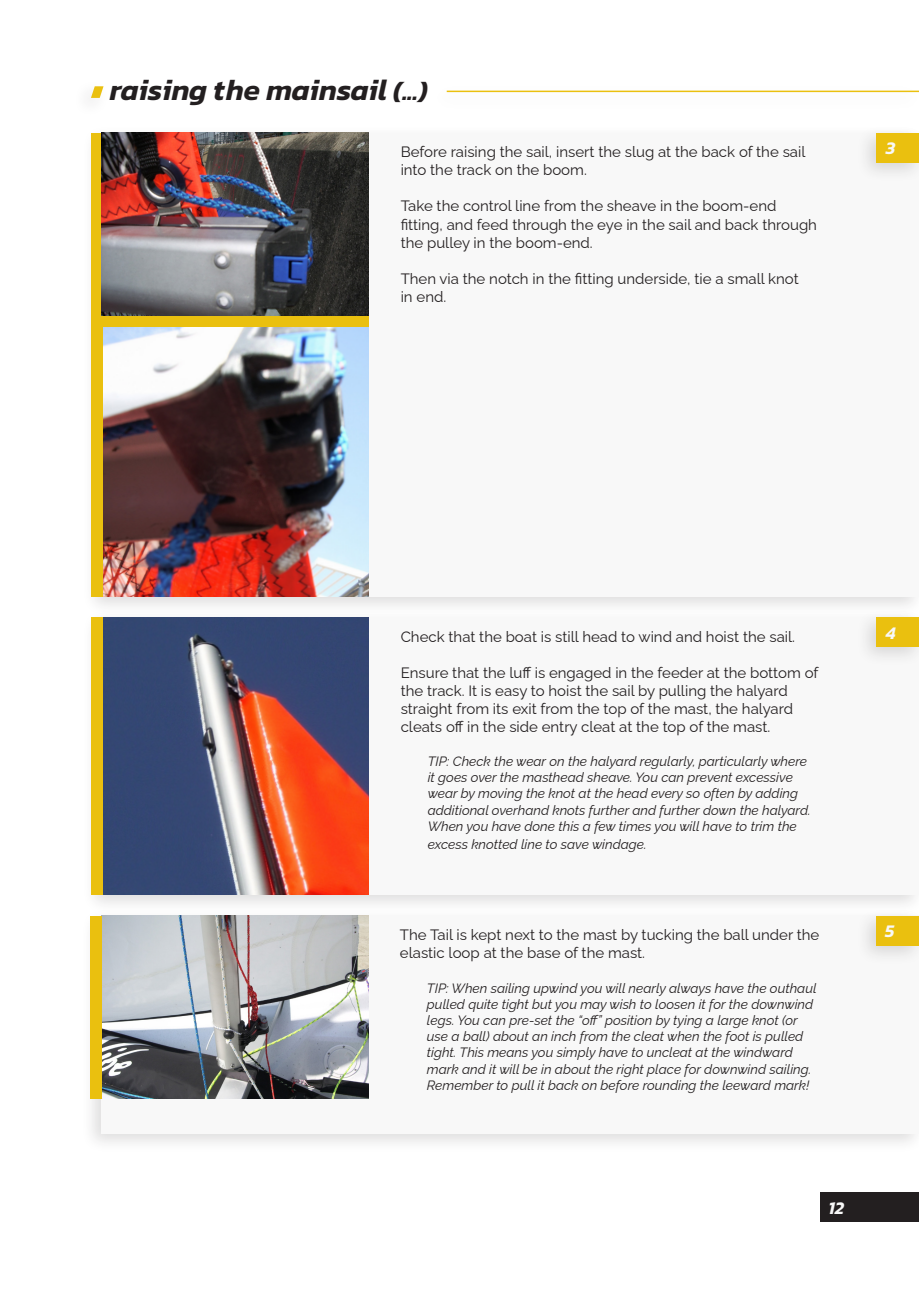
<style>
.page{position:relative;width:919px;height:1289px;background:#fff}
.page>*{position:absolute;margin:0;border:0;box-sizing:border-box;transform-origin:0 0}
.t1{font:italic 600 30px "Kanit";color:#231f20}
.Inst_Numbers{font:italic 600 18px "Kanit";color:#f8f8f8}
.Instructions{font:15px "Raleway";color:#231f20}
.Instructions-2{font:italic 13.5px/16.2px "Raleway";color:#231f20}
.s1{font-size:27px}
</style>
<div class="page">
<div style="left:820px;top:1192px;width:98px;height:30px;background:#231f20"></div>
<div style="left:81px;top:124px;width:837px;height:492px;background:#231f20;opacity:.15"></div>
<div style="left:102px;top:133px;width:816px;height:463px;background:#f8f8f8"></div>
<div style="left:81px;top:608px;width:837px;height:307px;background:#231f20;opacity:.15"></div>
<div style="left:102px;top:617px;width:816px;height:277px;background:#f8f8f8"></div>
<img style="left:102px;top:327px;width:267px;height:269px">
<img style="left:102px;top:617px;width:267px;height:277px">
<div style="left:91px;top:133px;width:11px;height:463px;background:#eac00f"></div>
<div style="left:91px;top:617px;width:11px;height:277px;background:#eac00f"></div>
<div style="left:91px;top:315px;width:278px;height:12px;background:#eac00f"></div>
<div style="left:856px;top:124px;width:62px;height:59px;background:#231f20;opacity:.15"></div>
<div style="left:876px;top:133px;width:42px;height:30px;background:#eac00f"></div>
<div style="left:856px;top:608px;width:62px;height:59px;background:#231f20;opacity:.15"></div>
<div style="left:876px;top:617px;width:42px;height:30px;background:#eac00f"></div>
<img style="left:102px;top:133px;width:267px;height:182px">
<svg style="left:91px;top:86px;width:12px;height:12px"></svg>
<div style="left:428px;top:82px;width:490px;height:30px;background:#231f20;opacity:.15"></div>
<hr style="left:446px;top:91px;width:472px;height:1px;background:#eac00f">
<div style="left:81px;top:907px;width:837px;height:247px;background:#231f20;opacity:.15"></div>
<div style="left:101px;top:915px;width:817px;height:218px;background:#f8f8f8"></div>
<img style="left:102px;top:915px;width:266px;height:183px">
<div style="left:90px;top:915px;width:12px;height:183px;background:#eac00f"></div>
<div style="left:855px;top:907px;width:63px;height:58px;background:#231f20;opacity:.15"></div>
<div style="left:875px;top:915px;width:43px;height:30px;background:#eac00f"></div>
<p class="t1" style="left:110px;top:67px;width:319px">raising the mainsail <span class="s1">(...)</span></p>
<p class="Instructions" style="left:400px;top:140px;width:406px">Before raising the sail, insert the slug at the back of the sail</p>
<p class="Instructions" style="left:400px;top:158px;width:188px">into the track on the boom.</p>
<p class="Instructions" style="left:400px;top:194px;width:377px">Take the control line from the sheave in the boom-end</p>
<p class="Instructions" style="left:400px;top:212px;width:418px">fitting, and feed through the eye in the sail and back through</p>
<p class="Instructions" style="left:400px;top:230px;width:194px">the pulley in the boom-end.</p>
<p class="Instructions" style="left:400px;top:266px;width:399px">Then via the notch in the fitting underside, tie a small knot</p>
<p class="Instructions" style="left:400px;top:284px;width:47px">in end.</p>
<p class="Inst_Numbers" style="left:885px;top:135px;width:11px">3</p>
<p class="Instructions" style="left:400px;top:624px;width:396px">Check that the boat is still head to wind and hoist the sail.</p>
<p class="Instructions" style="left:400px;top:660px;width:419px">Ensure that the luff is engaged in the feeder at the bottom of</p>
<p class="Instructions" style="left:400px;top:678px;width:388px">the track. It is easy to hoist the sail by pulling the halyard</p>
<p class="Instructions" style="left:400px;top:696px;width:394px">straight from its exit from the top of the mast, the halyard</p>
<p class="Instructions" style="left:400px;top:714px;width:371px">cleats off in the side entry cleat at the top of the mast.</p>
<p class="Instructions-2" style="left:427px;top:751px;width:384px">TIP: Check the wear on the halyard regularly, particularly where it goes over the masthead sheave. You can prevent excessive wear by moving the knot at the head every so often by adding additional overhand knots further and further down the halyard.<br>When you have done this a few times you will have to trim the</p>
<p class="Instructions-2" style="left:427px;top:834px;width:220px">excess knotted line to save windage.</p>
<p class="Instructions" style="left:400px;top:923px;width:421px">The Tail is kept next to the mast by tucking the ball under the</p>
<p class="Instructions" style="left:400px;top:941px;width:247px">elastic loop at the base of the mast.</p>
<p class="Instructions-2" style="left:427px;top:978px;width:391px">TIP: When sailing upwind you will nearly always have the outhaul pulled quite tight but you may wish to loosen it for the downwind legs. You can pre-set the “off” position by tying a large knot (or use a ball) about an inch from the cleat when the foot is pulled tight. This means you simply have to uncleat at the windward mark and it will be in about the right place for downwind sailing.<br>Remember to pull it back on before rounding the leeward mark!</p>
<p class="Inst_Numbers" style="left:885px;top:619px;width:11px">4</p>
<p class="Inst_Numbers" style="left:885px;top:917px;width:11px">5</p>
<h2 class="Inst_Numbers" style="left:828px;top:1194px;width:17px">12</h2>
</div>
